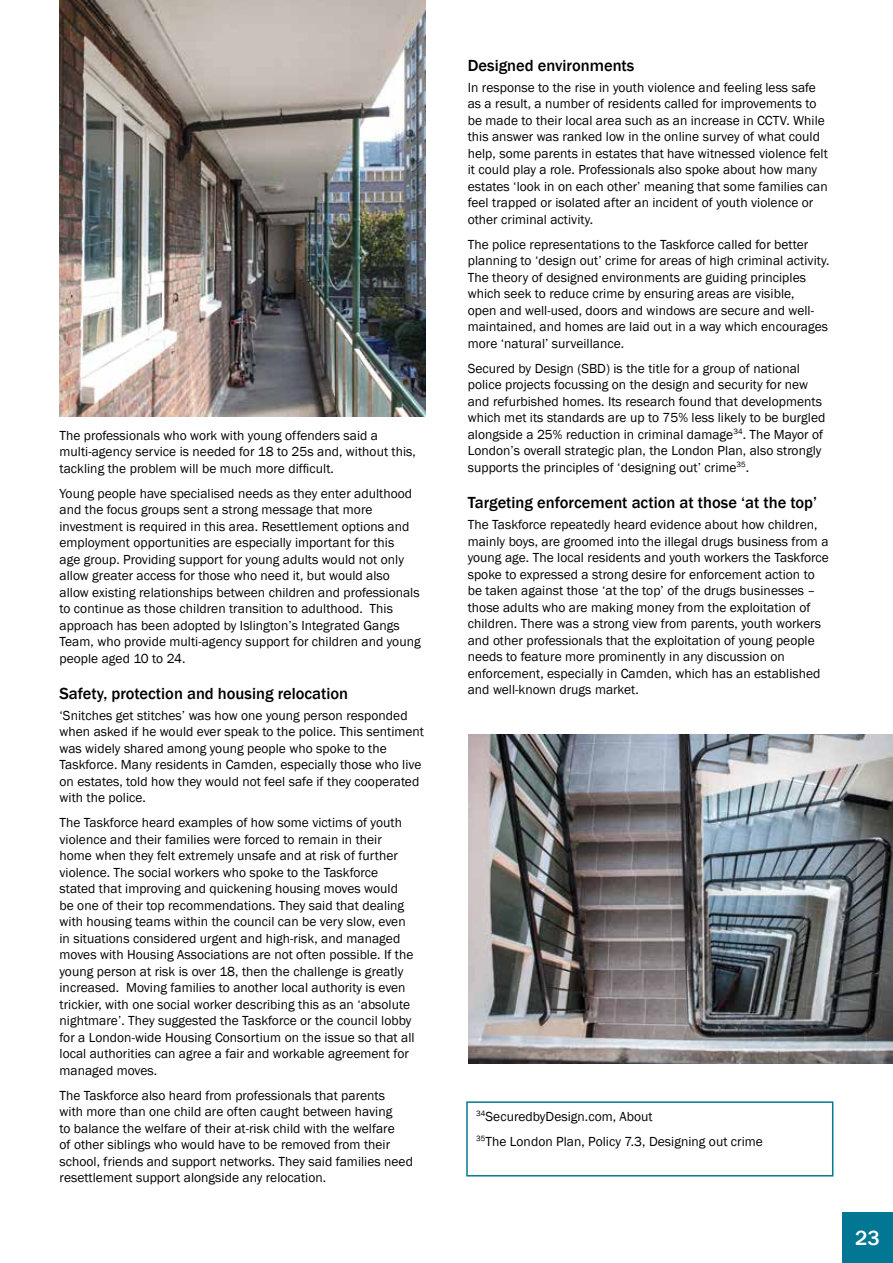
<style>
.page{position:relative;width:893px;height:1263px;background:#fff}
.page>*{position:absolute;margin:0;border:0;box-sizing:border-box;transform-origin:0 0}
.t1{font:500 21px "Franklin Gothic";color:#fff}
.t2{font:500 16.5px "Franklin Gothic";color:#000}
.t3{font:13.5px/16.5px "Franklin Gothic";letter-spacing:.005em;color:#000}
</style>
<div class="page">
<div style="left:842px;top:1212px;width:51px;height:51px;background:#017793"></div>
<img style="left:60px;top:0;width:365px;height:417px">
<div style="left:466px;top:1101px;width:367px;height:75px;border:2px solid #057893"></div>
<img style="left:468px;top:734px;width:425px;height:329px">
<p class="t3" style="left:60px;top:427px;width:358px">The professionals who work with young offenders said a multi-agency service is needed for 18 to 25s and, without this, tackling the problem will be much more difficult.</p>
<p class="t3" style="left:60px;top:485px;width:363px">Young people have specialised needs as they enter adulthood and the focus groups sent a strong message that more investment is required in this area. Resettlement options and employment opportunities are especially important for this<br>age group. Providing support for young adults would not only allow greater access for those who need it, but would also allow existing relationships between children and professionals to continue as those children transition to adulthood. This approach has been adopted by Islington’s Integrated Gangs Team, who provide multi-agency support for children and young people aged 10 to 24.</p>
<p class="t2" style="left:60px;top:683px;width:290px">Safety, protection and housing relocation</p>
<p class="t3" style="left:60px;top:707px;width:366px">‘Snitches get stitches’ was how one young person responded when asked if he would ever speak to the police. This sentiment was widely shared among young people who spoke to the Taskforce. Many residents in Camden, especially those who live on estates, told how they would not feel safe if they cooperated with the police.</p>
<p class="t3" style="left:60px;top:815px;width:357px">The Taskforce heard examples of how some victims of youth violence and their families were forced to remain in their home when they felt extremely unsafe and at risk of further violence. The social workers who spoke to the Taskforce stated that improving and quickening housing moves would be one of their top recommendations. They said that dealing with housing teams within the council can be very slow, even in situations considered urgent and high-risk, and managed moves with Housing Associations are not often possible. If the young person at risk is over 18, then the challenge is greatly increased. Moving families to another local authority is even trickier, with one social worker describing this as an ‘absolute nightmare’. They suggested the Taskforce or the council lobby for a London-wide Housing Consortium on the issue so that all local authorities can agree a fair and workable agreement for managed moves.</p>
<p class="t3" style="left:60px;top:1087px;width:355px">The Taskforce also heard from professionals that parents<br>with more than one child are often caught between having<br>to balance the welfare of their at-risk child with the welfare<br>of other siblings who would have to be removed from their school, friends and support networks. They said families need resettlement support alongside any relocation.</p>
<p class="t2" style="left:468px;top:55px;width:168px">Designed environments</p>
<p class="t3" style="left:468px;top:79px;width:362px">In response to the rise in youth violence and feeling less safe as a result, a number of residents called for improvements to be made to their local area such as an increase in CCTV. While this answer was ranked low in the online survey of what could help, some parents in estates that have witnessed violence felt it could play a role. Professionals also spoke about how many estates ‘look in on each other’ meaning that some families can feel trapped or isolated after an incident of youth violence or other criminal activity.</p>
<p class="t3" style="left:468px;top:236px;width:363px">The police representations to the Taskforce called for better planning to ‘design out’ crime for areas of high criminal activity.<br>The theory of designed environments are guiding principles which seek to reduce crime by ensuring areas are visible,<br>open and well-used, doors and windows are secure and well&shy;maintained, and homes are laid out in a way which encourages more ‘natural’ surveillance.</p>
<p class="t3" style="left:468px;top:360px;width:359px">Secured by Design (SBD) is the title for a group of national police projects focussing on the design and security for new and refurbished homes. Its research found that developments which met its standards are up to 75% less likely to be burgled alongside a 25% reduction in criminal damage<sup>34</sup>. The Mayor of London’s overall strategic plan, the London Plan, also strongly supports the principles of ‘designing out’ crime<sup>35</sup>.</p>
<p class="t2" style="left:468px;top:493px;width:351px">Targeting enforcement action at those ‘at the top’</p>
<p class="t3" style="left:468px;top:517px;width:363px">The Taskforce repeatedly heard evidence about how children, mainly boys, are groomed into the illegal drugs business from a young age. The local residents and youth workers the Taskforce spoke to expressed a strong desire for enforcement action to be taken against those ‘at the top’ of the drugs businesses – those adults who are making money from the exploitation of children. There was a strong view from parents, youth workers and other professionals that the exploitation of young people needs to feature more prominently in any discussion on enforcement, especially in Camden, which has an established and well-known drugs market.</p>
<p class="t3" style="left:476px;top:1104px;width:288px;line-height:25px"><sup>34</sup>SecuredbyDesign.com, About<br><sup>35</sup>The London Plan, Policy 7.3, Designing out crime</p>
<h1 class="t1" style="left:855px;top:1225px;width:26px">23</h1>
</div>
